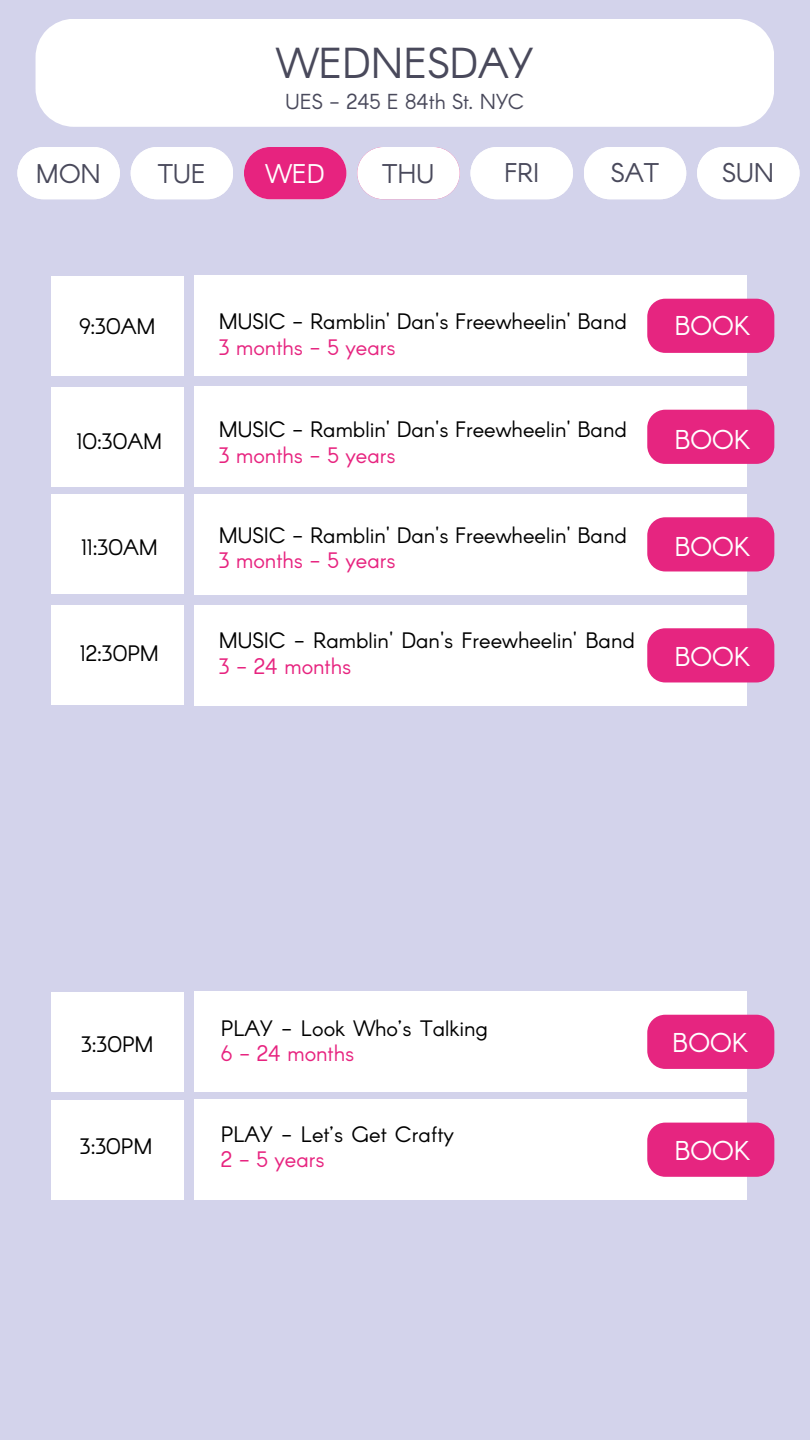
<style>
.page{position:relative;width:810px;height:1440px;background:#d3d3eb}
.page>*{position:absolute;margin:0;border:0;box-sizing:border-box;transform-origin:0 0}
.t1{font:42.4px "Arcon";color:#49495b}
.t2{font:26.7px "Arcon";color:#fff}
.t3{font:26.5px "Arcon";color:#49495b}
.t4{font:26.5px "Arcon";color:#fff}
.t5{font:21.9px/25.5px "Arcon";color:#000}
.t6{font:21.9px "Arcon";color:#e7237f}
.t7{font:21.9px "Arcon";color:#e62580}
.t8{font:21.2px "Arcon";color:#49495b}
.s1{color:#e7237f}
</style>
<div class="page">
<div style="left:17px;top:147px;width:103px;height:52px;background:#fff"></div>
<div style="left:131px;top:147px;width:102px;height:52px;background:#fff"></div>
<div style="left:244px;top:147px;width:103px;height:52px;background:#e7237f"></div>
<div style="left:357px;top:147px;width:103px;height:52px;background:#fff"></div>
<div style="left:471px;top:147px;width:102px;height:52px;background:#fff"></div>
<div style="left:584px;top:147px;width:102px;height:52px;background:#fff"></div>
<div style="left:36px;top:19px;width:738px;height:108px;background:#fff"></div>
<div style="left:697px;top:147px;width:103px;height:52px;background:#fff"></div>
<div style="left:195px;top:276px;width:552px;height:100px;background:#fff"></div>
<div style="left:51px;top:276px;width:133px;height:100px;background:#fff"></div>
<div style="left:647px;top:299px;width:127px;height:54px;background:#e62580;border-radius:18px"></div>
<div style="left:195px;top:387px;width:552px;height:100px;background:#fff"></div>
<div style="left:51px;top:387px;width:133px;height:100px;background:#fff"></div>
<div style="left:647px;top:410px;width:127px;height:54px;background:#e62580;border-radius:18px"></div>
<div style="left:195px;top:494px;width:552px;height:100px;background:#fff"></div>
<div style="left:51px;top:495px;width:133px;height:99px;background:#fff"></div>
<div style="left:647px;top:517px;width:127px;height:54px;background:#e62580;border-radius:18px"></div>
<div style="left:195px;top:605px;width:552px;height:100px;background:#fff"></div>
<div style="left:51px;top:606px;width:133px;height:99px;background:#fff"></div>
<div style="left:647px;top:628px;width:127px;height:54px;background:#e62580;border-radius:18px"></div>
<div style="left:195px;top:992px;width:552px;height:100px;background:#fff"></div>
<div style="left:51px;top:992px;width:133px;height:100px;background:#fff"></div>
<div style="left:647px;top:1015px;width:127px;height:54px;background:#e62580;border-radius:18px"></div>
<div style="left:195px;top:1100px;width:552px;height:100px;background:#fff"></div>
<div style="left:51px;top:1100px;width:133px;height:100px;background:#fff"></div>
<div style="left:647px;top:1123px;width:127px;height:54px;background:#e62580;border-radius:18px"></div>
<p class="t1" style="left:277px;top:35px;width:258px">WEDNESDAY</p>
<h2 class="t8" style="left:286px;top:88px;width:240px">UES - 245 E 84th St. NYC</h2>
<h1 class="t3" style="left:36px;top:156px;width:67px">MON</h1>
<p class="t3" style="left:158px;top:156px;width:49px">TUE</p>
<p class="t4" style="left:266px;top:156px;width:60px">WED</p>
<h2 class="t3" style="left:382px;top:156px;width:53px">THU</h2>
<p class="t3" style="left:504px;top:155px;width:37px">FRI</p>
<h2 class="t3" style="left:611px;top:155px;width:50px">SAT</h2>
<p class="t3" style="left:722px;top:155px;width:53px">SUN</p>
<p class="t5" style="left:79px;top:313px;width:78px">9:30AM</p>
<h3 class="t5" style="left:219px;top:308px;width:410px">MUSIC - Ramblin' Dan's Freewheelin' Band</h3>
<h3 class="t7" style="left:219px;top:333px;width:178px">3 months - 5 years</h3>
<p class="t2" style="left:674px;top:308px;width:77px">BOOK</p>
<h2 class="t5" style="left:77px;top:428px;width:87px">10:30AM</h2>
<h3 class="t5" style="left:219px;top:416px;width:410px">MUSIC - Ramblin' Dan's Freewheelin' Band</h3>
<p class="t6" style="left:219px;top:441px;width:178px">3 months - 5 years</p>
<h2 class="t2" style="left:674px;top:422px;width:77px">BOOK</h2>
<h2 class="t5" style="left:81px;top:533px;width:78px">11:30AM</h2>
<p class="t5" style="left:219px;top:521px;width:410px">MUSIC - Ramblin' Dan's Freewheelin' Band</p>
<h2 class="t6" style="left:219px;top:546px;width:178px">3 months - 5 years</h2>
<p class="t2" style="left:674px;top:529px;width:77px">BOOK</p>
<p class="t5" style="left:80px;top:639px;width:81px">12:30PM</p>
<p class="t5" style="left:219px;top:627px;width:418px">MUSIC - Ramblin' Dan's Freewheelin' Band<br><span class="s1">3 - 24 months</span></p>
<p class="t2" style="left:674px;top:639px;width:77px">BOOK</p>
<h2 class="t5" style="left:81px;top:1030px;width:74px">3:30PM</h2>
<p class="t5" style="left:80px;top:1133px;width:74px">3:30PM</p>
<h3 class="t5" style="left:221px;top:1014px;width:269px">PLAY - Look Who’s Talking<br><span class="s1">6 - 24 months</span></h3>
<p class="t5" style="left:221px;top:1120px;width:235px">PLAY - Let’s Get Crafty</p>
<h2 class="t6" style="left:221px;top:1145px;width:105px">2 - 5 years</h2>
<h2 class="t2" style="left:672px;top:1025px;width:77px">BOOK</h2>
<p class="t2" style="left:674px;top:1133px;width:77px">BOOK</p>
</div>
